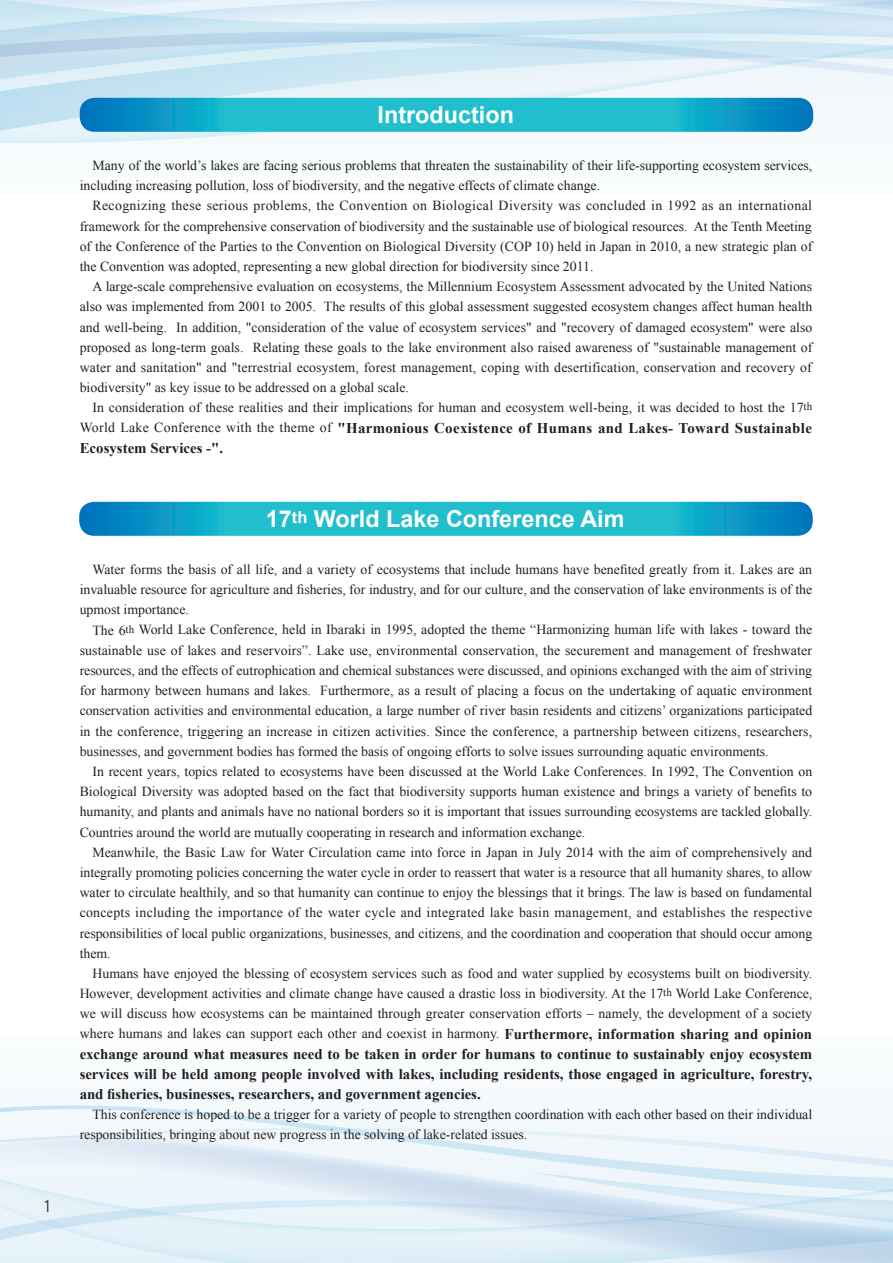
<style>
.page{position:relative;width:893px;height:1263px;background:#fff}
.page>*{position:absolute;margin:0;border:0;box-sizing:border-box;transform-origin:0 0}
.t1{font:700 23.4px "Arial";color:#fff}
.t2{font:700 14.85px/20.2px "Times New Roman";color:#231f20;text-align:justify}
.t3{font:700 14.85px/20.2px "Times New Roman";letter-spacing:.025em;color:#231f20}
.t4{font:14.85px "Seurat Pro M";color:#231f20}
.t5{font:13.8px/20.2px "Times New Roman";color:#231f20;text-align:justify}
.s1{font-size:11.1px}
.s2{font-weight:400;font-size:13.8px}
.s3{font-weight:700;font-size:14.85px}
</style>
<div class="page">
<div style="left:0;top:1035px;width:893px;height:228px;background:#f8fbfd"></div>
<svg style="left:0;top:1105px;width:893px;height:158px"></svg>
<div style="left:0;top:0;width:893px;height:194px;background:#f9fcfd"></div>
<svg style="left:0;top:0;width:893px;height:143px"></svg>
<svg style="left:79px;top:502px;width:734px;height:34px;background:#1aafcb"></svg>
<svg style="left:80px;top:98px;width:733px;height:34px;background:#19afcb"></svg>
<p class="t4" style="left:43px;top:1197px;width:11px">1</p>
<h1 class="t1" style="left:378px;top:100px;width:138px">Introduction</h1>
<p class="t5" style="left:80px;top:155px;width:734px;text-indent:13px">Many of the world’s lakes are facing serious problems that threaten the sustainability of their life-supporting ecosystem services, including increasing pollution, loss of biodiversity, and the negative effects of climate change.</p>
<p class="t5" style="left:80px;top:195px;width:734px;text-indent:13px">Recognizing these serious problems, the Convention on Biological Diversity was concluded in 1992 as an international framework for the comprehensive conservation of biodiversity and the sustainable use of biological resources. At the Tenth Meeting of the Conference of the Parties to the Convention on Biological Diversity (COP 10) held in Japan in 2010, a new strategic plan of the Convention was adopted, representing a new global direction for biodiversity since 2011.</p>
<p class="t5" style="left:80px;top:276px;width:734px;text-indent:13px">A large-scale comprehensive evaluation on ecosystems, the Millennium Ecosystem Assessment advocated by the United Nations also was implemented from 2001 to 2005. The results of this global assessment suggested ecosystem changes affect human health and well-being. In addition, "consideration of the value of ecosystem services" and "recovery of damaged ecosystem" were also proposed as long-term goals. Relating these goals to the lake environment also raised awareness of "sustainable management of water and sanitation" and "terrestrial ecosystem, forest management, coping with desertification, conservation and recovery of biodiversity" as key issue to be addressed on a global scale.</p>
<p class="t5" style="left:92px;top:397px;width:721px">In consideration of these realities and their implications for human and ecosystem well-being, it was decided to host the 17<span class="s1">th</span></p>
<p class="t3" style="left:80px;top:417px;width:734px"><span class="s2">World Lake Conference with the theme of</span> "Harmonious Coexistence of Humans and Lakes- Toward Sustainable<br>Ecosystem Services -".</p>
<h1 class="t1" style="left:266px;top:503px;width:360px">17<sup>th</sup> World Lake Conference Aim</h1>
<p class="t5" style="left:80px;top:559px;width:734px;text-indent:13px">Water forms the basis of all life, and a variety of ecosystems that include humans have benefited greatly from it. Lakes are an invaluable resource for agriculture and fisheries, for industry, and for our culture, and the conservation of lake environments is of the upmost importance.</p>
<p class="t5" style="left:80px;top:619px;width:734px;text-indent:13px">The 6<span class="s1">th</span> World Lake Conference, held in Ibaraki in 1995, adopted the theme “Harmonizing human life with lakes - toward the sustainable use of lakes and reservoirs”. Lake use, environmental conservation, the securement and management of freshwater resources, and the effects of eutrophication and chemical substances were discussed, and opinions exchanged with the aim of striving for harmony between humans and lakes. Furthermore, as a result of placing a focus on the undertaking of aquatic environment conservation activities and environmental education, a large number of river basin residents and citizens’ organizations participated in the conference, triggering an increase in citizen activities. Since the conference, a partnership between citizens, researchers, businesses, and government bodies has formed the basis of ongoing efforts to solve issues surrounding aquatic environments.</p>
<p class="t5" style="left:80px;top:761px;width:734px;text-indent:13px">In recent years, topics related to ecosystems have been discussed at the World Lake Conferences. In 1992, The Convention on Biological Diversity was adopted based on the fact that biodiversity supports human existence and brings a variety of benefits to humanity, and plants and animals have no national borders so it is important that issues surrounding ecosystems are tackled globally.<br>Countries around the world are mutually cooperating in research and information exchange.</p>
<p class="t5" style="left:80px;top:842px;width:734px;text-indent:13px">Meanwhile, the Basic Law for Water Circulation came into force in Japan in July 2014 with the aim of comprehensively and integrally promoting policies concerning the water cycle in order to reassert that water is a resource that all humanity shares, to allow water to circulate healthily, and so that humanity can continue to enjoy the blessings that it brings. The law is based on fundamental concepts including the importance of the water cycle and integrated lake basin management, and establishes the respective responsibilities of local public organizations, businesses, and citizens, and the coordination and cooperation that should occur among them.</p>
<p class="t5" style="left:80px;top:963px;width:734px;text-indent:13px">Humans have enjoyed the blessing of ecosystem services such as food and water supplied by ecosystems built on biodiversity.<br>However, development activities and climate change have caused a drastic loss in biodiversity. At the 17<sup>th</sup> World Lake Conference, we will discuss how ecosystems can be maintained through greater conservation efforts – namely, the development of a society where humans and lakes can support each other and coexist in harmony. <span class="s3">Furthermore, information sharing and opinion</span></p>
<p class="t2" style="left:80px;top:1043px;width:734px">exchange around what measures need to be taken in order for humans to continue to sustainably enjoy ecosystem services will be held among people involved with lakes, including residents, those engaged in agriculture, forestry, and fisheries, businesses, researchers, and government agencies.</p>
<p class="t5" style="left:80px;top:1104px;width:734px;text-indent:13px">This conference is hoped to be a trigger for a variety of people to strengthen coordination with each other based on their individual responsibilities, bringing about new progress in the solving of lake-related issues.</p>
</div>
